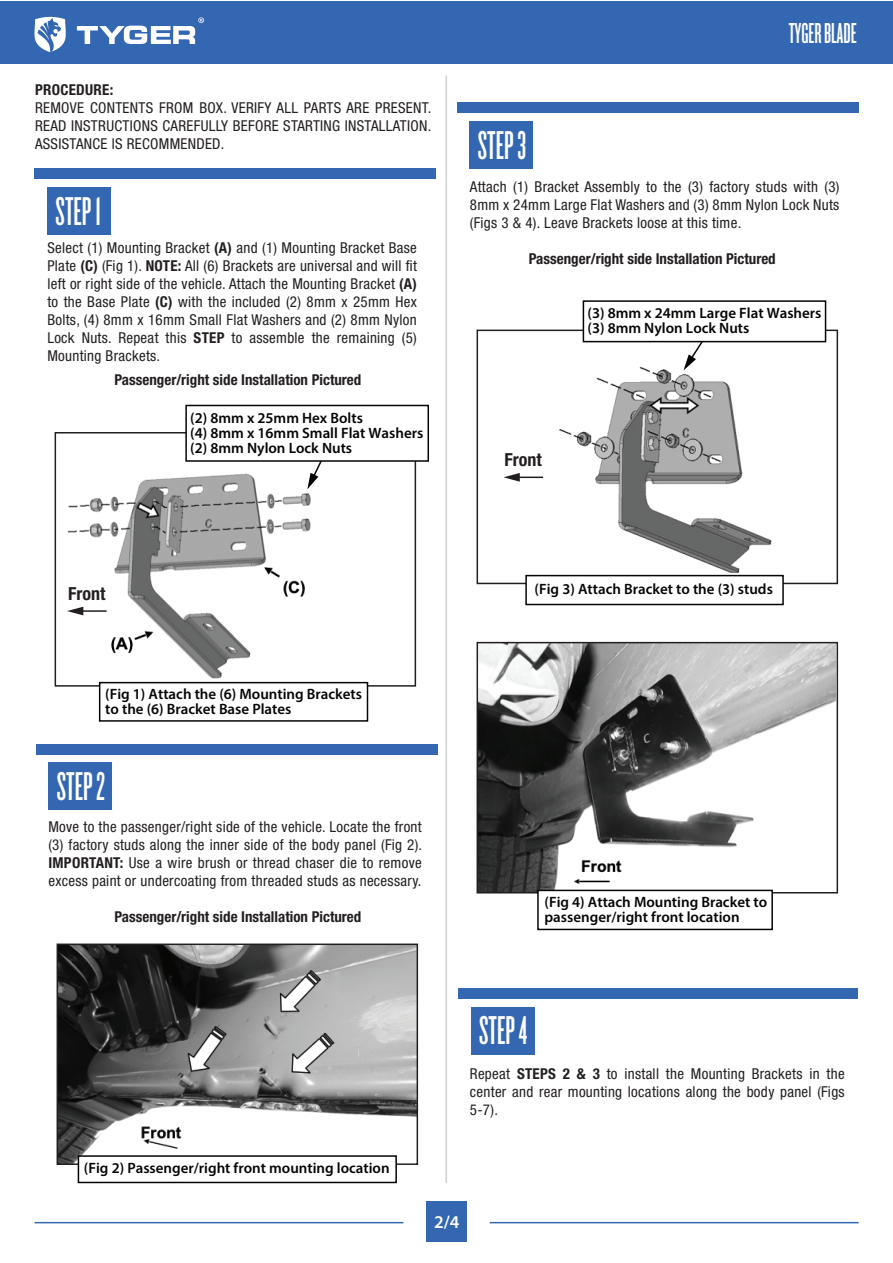
<style>
.page{position:relative;width:893px;height:1263px;background:#fff}
.page>*{position:absolute;margin:0;border:0;box-sizing:border-box;transform-origin:0 0}
.t1{font:41.85px "Knockout HTF46 Flyweight";color:#fff}
.t2{font:30px "Knockout HTF46 Flyweight";color:#fff}
.t3{font:700 condensed 18px "Helvetica Neue LT Std";color:#231f20}
.t4{font:600 18px "Myriad Pro";color:#fff}
.t5{font:condensed 15px/18px "Helvetica Neue LT Std";letter-spacing:.02em;color:#231f20;text-align:justify}
.t6{font:600 15px/15px "Myriad Pro";color:#050504}
.t7{font:700 condensed 15px "Helvetica Neue LT Std";color:#231f20}
.t8{font:700 condensed 15px "Helvetica Neue LT Std";letter-spacing:.02em;color:#231f20}
.s1{font-weight:700}
</style>
<div class="page">
<hr style="left:445px;top:76px;width:2px;height:1107px;background:#d1d2d4">
<div style="left:427px;top:1201px;width:40px;height:40px;background:#3367b2"></div>
<div style="left:47px;top:187px;width:63px;height:47px;background:#3367b2"></div>
<div style="left:35px;top:168px;width:401px;height:11px;background:#3367b2"></div>
<div style="left:49px;top:763px;width:63px;height:47px;background:#3367b2"></div>
<div style="left:36px;top:744px;width:401px;height:10px;background:#3367b2"></div>
<div style="left:0;top:1px;width:893px;height:63px;background:#3367b2"></div>
<svg style="left:34px;top:17px;width:32px;height:35px"></svg>
<svg style="left:77px;top:17px;width:127px;height:27px"></svg>
<hr style="left:35px;top:1222px;width:368px;height:1px;background:#3367b2">
<hr style="left:490px;top:1222px;width:369px;height:1px;background:#3367b2">
<img style="left:67px;top:473px;width:292px;height:211px">
<div style="left:55px;top:432px;width:361px;height:255px;border:2px solid #231f20"></div>
<div style="left:99px;top:682px;width:269px;height:40px;background:#fff;border:2px solid #050504"></div>
<img style="left:60px;top:946px;width:355px;height:216px">
<div style="left:57px;top:943px;width:361px;height:222px;border:2px solid #231f20"></div>
<div style="left:78px;top:1155px;width:319px;height:28px;background:#fff;border:2px solid #050504"></div>
<div style="left:470px;top:121px;width:63px;height:47px;background:#3367b2"></div>
<div style="left:457px;top:102px;width:401px;height:11px;background:#3367b2"></div>
<div style="left:471px;top:1007px;width:63px;height:47px;background:#3367b2"></div>
<div style="left:458px;top:988px;width:400px;height:10px;background:#3367b2"></div>
<img style="left:525px;top:367px;width:259px;height:208px">
<div style="left:477px;top:330px;width:361px;height:254px;border:2px solid #231f20"></div>
<div style="left:525px;top:575px;width:259px;height:30px;background:#fff;border:2px solid #050504"></div>
<img style="left:480px;top:645px;width:355px;height:245px">
<div style="left:477px;top:642px;width:361px;height:251px;border:2px solid #231f20"></div>
<div style="left:537px;top:890px;width:236px;height:40px;background:#fff;border:2px solid #050504"></div>
<hr style="left:80px;top:610px;width:27px;height:2px;background:#231f20">
<svg style="left:67px;top:607px;width:16px;height:8px"></svg>
<svg style="left:503px;top:473px;width:40px;height:9px"></svg>
<svg style="left:307px;top:462px;width:39px;height:27px"></svg>
<svg style="left:683px;top:342px;width:42px;height:28px"></svg>
<div style="left:185px;top:405px;width:244px;height:57px;background:#fff;border:2px solid #050504"></div>
<div style="left:583px;top:300px;width:243px;height:42px;background:#fff;border:2px solid #050504"></div>
<p class="t8" style="left:35px;top:81px;width:80px">PROCEDURE:</p>
<p class="t5" style="left:35px;top:99px;width:398px">REMOVE CONTENTS FROM BOX. VERIFY ALL PARTS ARE PRESENT.<br>READ INSTRUCTIONS CAREFULLY BEFORE STARTING INSTALLATION.<br>ASSISTANCE IS RECOMMENDED.</p>
<h1 class="t1" style="left:56px;top:190px;width:47px">STEP 1</h1>
<p class="t5" style="left:47px;top:239px;width:371px">Select (1) Mounting Bracket <span class="s1">(A)</span> and (1) Mounting Bracket Base Plate <span class="s1">(C)</span> (Fig 1). <span class="s1">NOTE:</span> All (6) Brackets are universal and will fit left or right side of the vehicle. Attach the Mounting Bracket <span class="s1">(A) </span>to the Base Plate <span class="s1">(C)</span> with the included (2) 8mm x 25mm Hex Bolts, (4) 8mm x 16mm Small Flat Washers and (2) 8mm Nylon Lock Nuts. Repeat this <span class="s1">STEP</span> to assemble the remaining (5)<br>Mounting Brackets.</p>
<p class="t7" style="left:114px;top:371px;width:248px">Passenger/right side Installation Pictured</p>
<p class="t6" style="left:190px;top:410px;width:235px">(2) 8mm x 25mm Hex Bolts<br>(4) 8mm x 16mm Small Flat Washers (2) 8mm Nylon Lock Nuts</p>
<h1 class="t1" style="left:478px;top:124px;width:50px">STEP 3</h1>
<h2 class="t2" style="left:789px;top:18px;width:69px">TYGER BLADE</h2>
<p class="t5" style="left:470px;top:177px;width:371px">Attach (1) Bracket Assembly to the (3) factory studs with (3)<br>8mm x 24mm Large Flat Washers and (3) 8mm Nylon Lock Nuts (Figs 3 &amp; 4). Leave Brackets loose at this time.</p>
<p class="t7" style="left:529px;top:250px;width:248px">Passenger/right side Installation Pictured</p>
<p class="t6" style="left:588px;top:306px;width:235px">(3) 8mm x 24mm Large Flat Washers (3) 8mm Nylon Lock Nuts</p>
<p class="t3" style="left:504px;top:449px;width:39px">Front</p>
<p class="t3" style="left:68px;top:583px;width:39px">Front</p>
<p class="t6" style="left:105px;top:686px;width:258px">(Fig 1) Attach the (6) Mounting Brackets to the (6) Bracket Base Plates</p>
<h1 class="t1" style="left:57px;top:766px;width:50px">STEP 2</h1>
<p class="t5" style="left:48px;top:817px;width:375px">Move to the passenger/right side of the vehicle. Locate the front (3) factory studs along the inner side of the body panel (Fig 2).<br><span class="s1">IMPORTANT:</span> Use a wire brush or thread chaser die to remove excess paint or undercoating from threaded studs as necessary.</p>
<p class="t7" style="left:114px;top:907px;width:248px">Passenger/right side Installation Pictured</p>
<p class="t6" style="left:535px;top:581px;width:240px">(Fig 3) Attach Bracket to the (3) studs</p>
<p class="t6" style="left:544px;top:894px;width:224px">(Fig 4) Attach Mounting Bracket to passenger/right front location</p>
<p class="t6" style="left:84px;top:1160px;width:307px">(Fig 2) Passenger/right front mounting location</p>
<h1 class="t1" style="left:479px;top:1010px;width:50px">STEP 4</h1>
<p class="t5" style="left:470px;top:1064px;width:376px">Repeat <span class="s1">STEPS 2 &amp; 3</span> to install the Mounting Brackets in the center and rear mounting locations along the body panel (Figs 5-7).</p>
<p class="t4" style="left:434px;top:1210px;width:27px">2/4</p>
</div>
